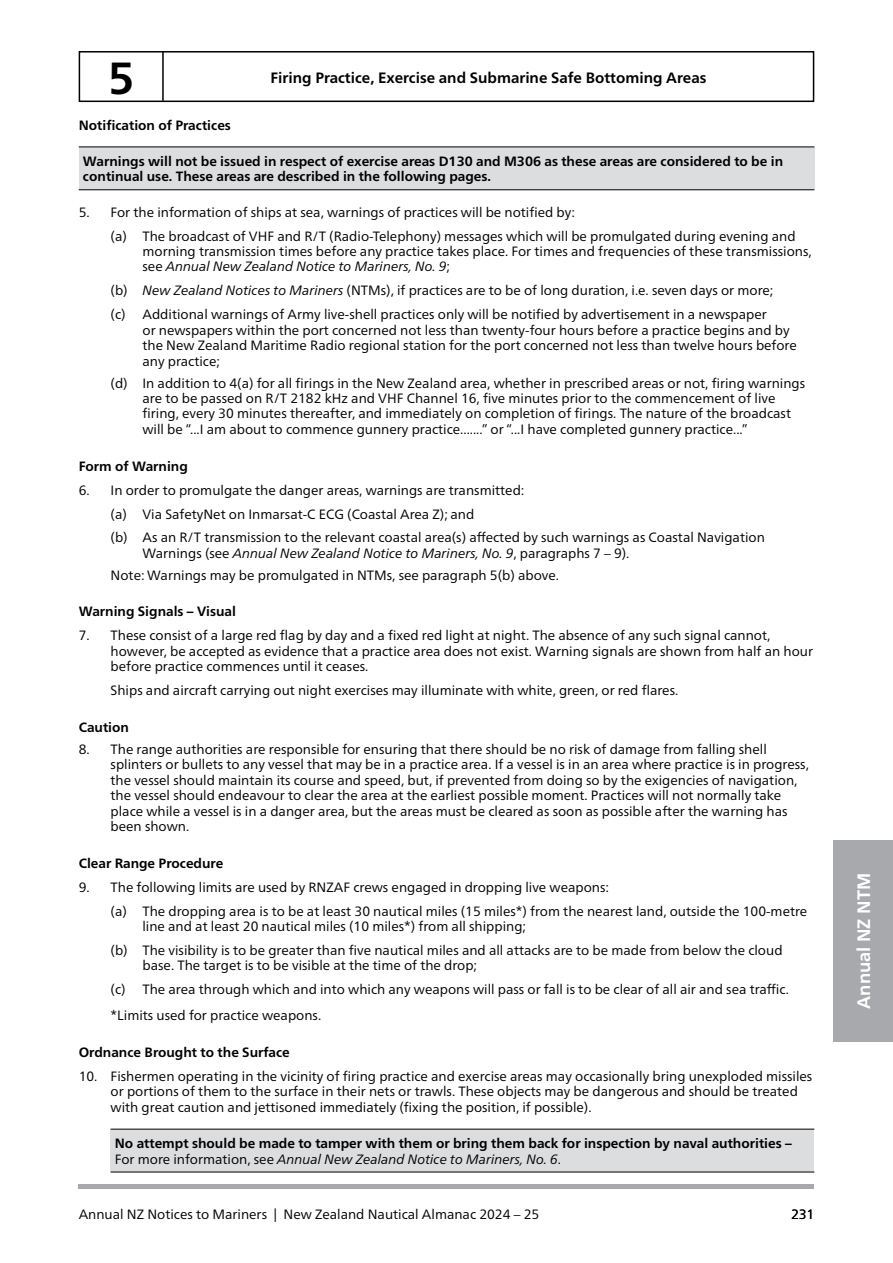
<style>
.page{position:relative;width:893px;height:1263px;background:#fff}
.page>*{position:absolute;margin:0;border:0;box-sizing:border-box;transform-origin:0 0}
.t1{font:700 45px "Frutiger Neue LT Pro";color:#000}
.t2{font:700 18px "Frutiger Neue LT Pro";color:#fff}
.t3{font:700 15px "Frutiger Neue LT Pro";color:#000}
.t4{font:13.5px/15.5px "Frutiger Neue LT Pro";color:#000}
.t5{font:700 13.5px/15.5px "Frutiger Neue LT Pro";color:#000}
.s1{font-style:italic}
.s2{font-weight:400}
.s3{font-weight:400;font-style:italic}
</style>
<div class="page">
<div style="left:833px;top:840px;width:60px;height:202px;background:#a7a9ac"></div>
<hr style="left:78px;top:1184px;width:736px;height:4px;background:#a7a9ac">
<div style="left:79px;top:51px;width:735px;height:51px;border:2px solid #000"></div>
<hr style="left:162px;top:52px;width:2px;height:49px;background:#000">
<div style="left:79px;top:147px;width:735px;height:43px;background:#dcddde"></div>
<hr style="left:79px;top:146px;width:735px;height:1px;background:#000">
<hr style="left:79px;top:189px;width:735px;height:1px;background:#000">
<div style="left:111px;top:1129px;width:703px;height:43px;background:#dcddde"></div>
<hr style="left:111px;top:1129px;width:703px;height:1px;background:#000">
<hr style="left:111px;top:1172px;width:703px;height:1px;background:#000">
<h1 class="t1" style="left:108px;top:52px;width:28px">5</h1>
<p class="t3" style="left:271px;top:68px;width:437px">Firing Practice, Exercise and Submarine Safe Bottoming Areas</p>
<p class="t5" style="left:79px;top:117px;width:154px">Notification of Practices</p>
<p class="t5" style="left:83px;top:153px;width:702px">Warnings will not be issued in respect of exercise areas D130 and M306 as these areas are considered to be in continual use. These areas are described in the following pages.</p>
<p class="t4" style="left:111px;top:200px;width:686px;line-height:24px;text-indent:-32px">5. For the information of ships at sea, warnings of practices will be notified by:<br>(a) The broadcast of VHF and R/T (Radio-Telephony) messages which will be promulgated during evening and</p>
<p class="t4" style="left:142px;top:243px;width:671px">morning transmission times before any practice takes place. For times and frequencies of these transmissions, see <span class="s1">Annual New Zealand Notice to Mariners, No. 9</span>;</p>
<p class="t4" style="left:111px;top:279px;width:664px;line-height:24px">(b) <span class="s1">New Zealand Notices to Mariners</span> (NTMs), if practices are to be of long duration, i.e. seven days or more; (c) Additional warnings of Army live‑shell practices only will be notified by advertisement in a newspaper</p>
<p class="t4" style="left:142px;top:322px;width:656px">or newspapers within the port concerned not less than twenty‑four hours before a practice begins and by the New Zealand Maritime Radio regional station for the port concerned not less than twelve hours before any practice;</p>
<p class="t4" style="left:142px;top:375px;width:664px;text-indent:-32px">(d) In addition to 4(a) for all firings in the New Zealand area, whether in prescribed areas or not, firing warnings are to be passed on R/T 2182 kHz and VHF Channel 16, five minutes prior to the commencement of live firing, every 30 minutes thereafter, and immediately on completion of firings. The nature of the broadcast will be “...I am about to commence gunnery practice.......” or “...I have completed gunnery practice...”</p>
<p class="t5" style="left:79px;top:458px;width:111px">Form of Warning</p>
<p class="t4" style="left:111px;top:478px;width:656px;line-height:24px;text-indent:-32px">6. In order to promulgate the danger areas, warnings are transmitted:<br>(a) Via SafetyNet on Inmarsat-C ECG (Coastal Area Z); and<br>(b) As an R/T transmission to the relevant coastal area(s) affected by such warnings as Coastal Navigation</p>
<p class="t4" style="left:111px;top:542px;width:520px;line-height:21.9px;text-indent:32px">Warnings (see <span class="s1">Annual New Zealand Notice to Mariners, No. 9</span>, paragraphs 7 – 9).<br>Note: Warnings may be promulgated in NTMs, see paragraph 5(b) above.</p>
<p class="t5" style="left:79px;top:604px;width:159px">Warning Signals – Visual</p>
<p class="t4" style="left:111px;top:628px;width:704px;text-indent:-32px">7. These consist of a large red flag by day and a fixed red light at night. The absence of any such signal cannot, however, be accepted as evidence that a practice area does not exist. Warning signals are shown from half an hour before practice commences until it ceases.</p>
<p class="t4" style="left:111px;top:683px;width:569px">Ships and aircraft carrying out night exercises may illuminate with white, green, or red flares.</p>
<p class="t5" style="left:79px;top:719px;width:52px">Caution</p>
<p class="t4" style="left:111px;top:741px;width:700px;text-indent:-32px">8. The range authorities are responsible for ensuring that there should be no risk of damage from falling shell splinters or bullets to any vessel that may be in a practice area. If a vessel is in an area where practice is in progress, the vessel should maintain its course and speed, but, if prevented from doing so by the exigencies of navigation, the vessel should endeavour to clear the area at the earliest possible moment. Practices will not normally take place while a vessel is in a danger area, but the areas must be cleared as soon as possible after the warning has been shown.</p>
<p class="t5" style="left:79px;top:855px;width:146px">Clear Range Procedure</p>
<p class="t4" style="left:111px;top:875px;width:698px;line-height:24px;text-indent:-32px">9. The following limits are used by RNZAF crews engaged in dropping live weapons:<br>(a) The dropping area is to be at least 30 nautical miles (15 miles*) from the nearest land, outside the 100‑metre</p>
<p class="t4" style="left:111px;top:914px;width:673px;line-height:24px;text-indent:32px">line and at least 20 nautical miles (10 miles*) from all shipping;<br>(b) The visibility is to be greater than five nautical miles and all attacks are to be made from below the cloud</p>
<p class="t4" style="left:111px;top:954px;width:680px;line-height:24px;text-indent:32px">base. The target is to be visible at the time of the drop;<br>(c) The area through which and into which any weapons will pass or fall is to be clear of all air and sea traffic.</p>
<p class="t4" style="left:111px;top:1007px;width:212px">*Limits used for practice weapons.</p>
<p class="t5" style="left:79px;top:1044px;width:213px">Ordnance Brought to the Surface</p>
<p class="t4" style="left:111px;top:1068px;width:703px;text-indent:-32px">10. Fishermen operating in the vicinity of firing practice and exercise areas may occasionally bring unexploded missiles or portions of them to the surface in their nets or trawls. These objects may be dangerous and should be treated with great caution and jettisoned immediately (fixing the position, if possible).</p>
<p class="t5" style="left:115px;top:1135px;width:678px">No attempt should be made to tamper with them or bring them back for inspection by naval authorities –<br><span class="s2">For more information, see</span> <span class="s3">Annual New Zealand Notice to Mariners, No. 6</span><span class="s2">.</span></p>
<p class="t4" style="left:79px;top:1206px;width:462px">Annual NZ Notices to Mariners | New Zealand Nautical Almanac 2024 – 25</p>
<p class="t4" style="left:791px;top:1206px;width:25px">231</p>
<h2 class="t2" style="left:853px;top:1009px;width:137px;rotate:-90deg">Annual NZ NTM</h2>
</div>
